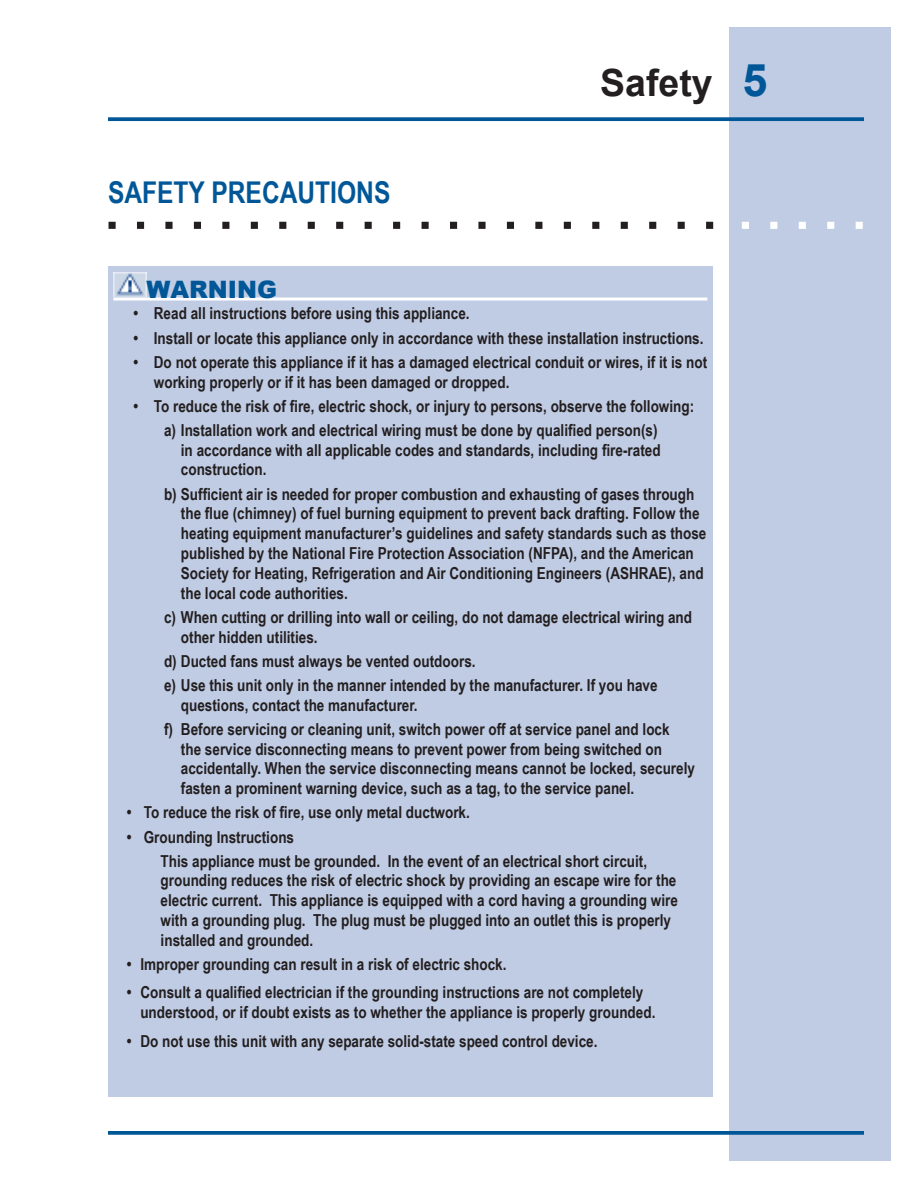
<style>
.page{position:relative;width:918px;height:1188px;background:#fff}
.page>*{position:absolute;margin:0;border:0;box-sizing:border-box;transform-origin:0 0}
.t1{font:700 45px "Arial";color:#005798}
.t2{font:700 37.5px "Arial";color:#231f20}
.t3{font:700 30px "Arial Narrow";color:#005798}
.t4{font:900 24px "Arial";color:#005798}
.t5{font:700 16.5px/19.8px "Arial Narrow";color:#231f20}
</style>
<div class="page">
<div style="left:729px;top:27px;width:162px;height:1134px;background:#c0cce4"></div>
<svg style="left:108px;top:117px;width:756px;height:4px;background:#11629f"></svg>
<svg style="left:108px;top:1131px;width:756px;height:4px;background:#0f609d"></svg>
<div style="left:108px;top:267px;width:605px;height:830px;background:#c0cce4"></div>
<hr style="left:113px;top:298px;width:594px;height:3px;background:#fff">
<img style="left:113px;top:272px;width:33px;height:24px">
<svg style="left:109px;top:222px;width:754px;height:7px"></svg>
<h3 class="t3" style="left:108px;top:169px;width:284px">SAFETY PRECAUTIONS</h3>
<h2 class="t2" style="left:600px;top:59px;width:114px">Safety</h2>
<h3 class="t4" style="left:146px;top:272px;width:132px">WARNING</h3>
<p class="t5" style="left:134px;top:303px;width:338px">• Read all instructions before using this appliance.</p>
<p class="t5" style="left:134px;top:327px;width:571px">• Install or locate this appliance only in accordance with these installation instructions.</p>
<p class="t5" style="left:154px;top:351px;width:555px;text-indent:-20px">• Do not operate this appliance if it has a damaged electrical conduit or wires, if it is not working properly or if it has been damaged or dropped.</p>
<p class="t5" style="left:134px;top:393px;width:562px;line-height:24.2px;text-align:center">• To reduce the risk of fire, electric shock, or injury to persons, observe the following: a) Installation work and electrical wiring must be done by qualified person(s)</p>
<p class="t5" style="left:181px;top:439px;width:481px">in accordance with all applicable codes and standards, including fire-rated construction.</p>
<p class="t5" style="left:181px;top:483px;width:527px;text-indent:-17px">b) Sufficient air is needed for proper combustion and exhausting of gases through the flue (chimney) of fuel burning equipment to prevent back drafting. Follow the heating equipment manufacturer’s guidelines and safety standards such as those published by the National Fire Protection Association (NFPA), and the American Society for Heating, Refrigeration and Air Conditioning Engineers (ASHRAE), and the local code authorities.</p>
<p class="t5" style="left:181px;top:606px;width:513px;text-indent:-17px">c) When cutting or drilling into wall or ceiling, do not damage electrical wiring and other hidden utilities.</p>
<p class="t5" style="left:164px;top:648px;width:495px;line-height:24.2px">d) Ducted fans must always be vented outdoors.<br>e) Use this unit only in the manner intended by the manufacturer. If you have</p>
<p class="t5" style="left:164px;top:692px;width:507px;line-height:24.2px;text-indent:17px">questions, contact the manufacturer.<br>f) Before servicing or cleaning unit, switch power off at service panel and lock</p>
<p class="t5" style="left:181px;top:738px;width:516px">the service disconnecting means to prevent power from being switched on accidentally. When the service disconnecting means cannot be locked, securely fasten a prominent warning device, such as a tag, to the service panel.</p>
<p class="t5" style="left:127px;top:802px;width:344px">• To reduce the risk of fire, use only metal ductwork.</p>
<p class="t5" style="left:161px;top:824px;width:488px;line-height:24.2px;text-indent:-34px">• Grounding Instructions<br>This appliance must be grounded. In the event of an electrical short circuit,</p>
<p class="t5" style="left:161px;top:870px;width:519px">grounding reduces the risk of electric shock by providing an escape wire for the electric current. This appliance is equipped with a cord having a grounding wire with a grounding plug. The plug must be plugged into an outlet this is properly installed and grounded.</p>
<p class="t5" style="left:127px;top:954px;width:381px">• Improper grounding can result in a risk of electric shock.</p>
<p class="t5" style="left:140px;top:982px;width:517px;text-indent:-14px">• Consult a qualified electrician if the grounding instructions are not completely understood, or if doubt exists as to whether the appliance is properly grounded.</p>
<p class="t5" style="left:127px;top:1030px;width:472px">• Do not use this unit with any separate solid-state speed control device.</p>
<h1 class="t1" style="left:742px;top:51px;width:27px">5</h1>
</div>
